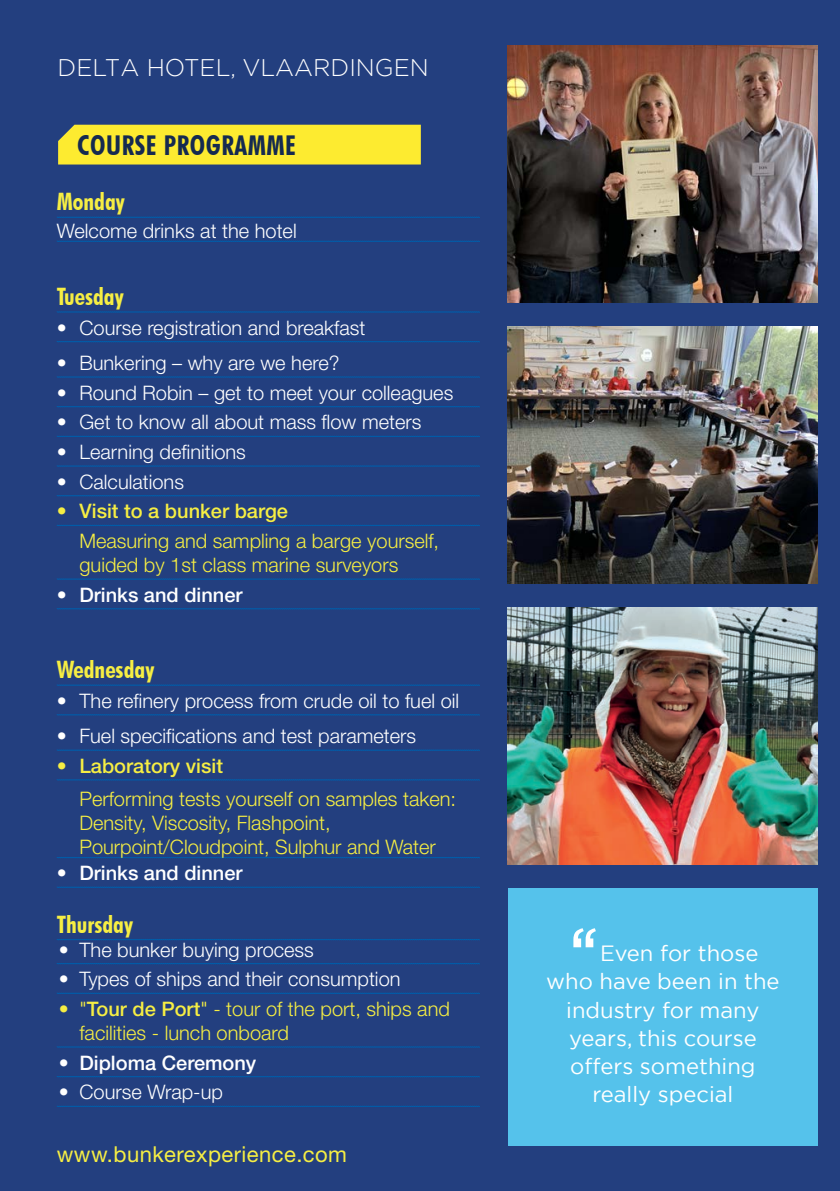
<style>
.page{position:relative;width:840px;height:1191px;background:#fff}
.page>*{position:absolute;margin:0;border:0;box-sizing:border-box;transform-origin:0 0}
.t1{font:84px "Gotham";color:#fff}
.t2{font:700 condensed 27.2px "Futura BT";letter-spacing:.02em;color:#152a50}
.t3{font:700 condensed 24px "Futura BT";color:#f6ee43}
.t4{font:300 24px "Gotham";color:#fff}
.t5{font:22px "Gotham";color:#fff}
.t6{font:22px "Helvetica Neue LT Std";letter-spacing:.02em;color:#f6ee43}
.t7{font:300 20px "Helvetica Neue LT Std";color:#fff}
.t8{font:300 20px/24px "Helvetica Neue LT Std";color:#f6ee43}
.t9{font:500 20px "Helvetica Neue LT Std";color:#fff}
.t10{font:500 20px "Helvetica Neue LT Std";color:#f6ee43}
.s1{font-weight:500}
</style>
<div class="page">
<div style="left:0;top:0;width:839px;height:1191px;background:#233f7f"></div>
<svg style="left:57px;top:217px;width:423px;height:1px"></svg>
<svg style="left:57px;top:241px;width:423px;height:1px"></svg>
<svg style="left:57px;top:311px;width:423px;height:1px"></svg>
<svg style="left:57px;top:341px;width:423px;height:1px"></svg>
<svg style="left:57px;top:376px;width:423px;height:1px"></svg>
<svg style="left:57px;top:406px;width:423px;height:1px"></svg>
<svg style="left:57px;top:436px;width:423px;height:1px"></svg>
<svg style="left:57px;top:465px;width:423px;height:1px"></svg>
<svg style="left:57px;top:495px;width:423px;height:1px"></svg>
<svg style="left:57px;top:525px;width:423px;height:1px"></svg>
<svg style="left:57px;top:578px;width:422px;height:1px"></svg>
<svg style="left:57px;top:608px;width:423px;height:1px"></svg>
<svg style="left:57px;top:684px;width:422px;height:1px"></svg>
<svg style="left:57px;top:714px;width:423px;height:1px"></svg>
<svg style="left:57px;top:749px;width:422px;height:1px"></svg>
<svg style="left:57px;top:779px;width:423px;height:1px"></svg>
<svg style="left:57px;top:857px;width:423px;height:1px"></svg>
<svg style="left:57px;top:886px;width:422px;height:1px"></svg>
<svg style="left:57px;top:939px;width:423px;height:1px"></svg>
<svg style="left:57px;top:963px;width:423px;height:1px"></svg>
<svg style="left:57px;top:993px;width:423px;height:1px"></svg>
<svg style="left:57px;top:1046px;width:423px;height:1px"></svg>
<svg style="left:57px;top:1076px;width:423px;height:1px"></svg>
<svg style="left:57px;top:1106px;width:423px;height:1px"></svg>
<img style="left:507px;top:45px;width:310px;height:257px">
<img style="left:507px;top:326px;width:310px;height:257px">
<img style="left:507px;top:607px;width:310px;height:257px">
<div style="left:507px;top:888px;width:310px;height:257px;background:#55c2eb"></div>
<div style="left:58px;top:125px;width:362px;height:39px;background:#fdeb30"></div>
<p class="t4" style="left:58px;top:52px;width:372px">DELTA HOTEL, VLAARDINGEN</p>
<h2 class="t2" style="left:77px;top:129px;width:220px">COURSE PROGRAMME</h2>
<p class="t3" style="left:57px;top:187px;width:70px">Monday</p>
<p class="t7" style="left:57px;top:219px;width:241px">Welcome drinks at the hotel</p>
<p class="t3" style="left:57px;top:282px;width:68px">Tuesday</p>
<p class="t7" style="left:57px;top:315px;width:310px">• Course registration and breakfast</p>
<p class="t7" style="left:57px;top:350px;width:284px">• Bunkering – why are we here?</p>
<p class="t7" style="left:57px;top:380px;width:398px">• Round Robin – get to meet your colleagues</p>
<p class="t7" style="left:57px;top:410px;width:366px">• Get to know all about mass flow meters</p>
<p class="t7" style="left:57px;top:439px;width:190px">• Learning definitions</p>
<p class="t7" style="left:57px;top:469px;width:129px">• Calculations</p>
<p class="t10" style="left:57px;top:499px;width:233px">• Visit to a bunker barge</p>
<p class="t8" style="left:79px;top:528px;width:361px">Measuring and sampling a barge yourself, guided by 1st class marine surveyors</p>
<p class="t9" style="left:57px;top:582px;width:187px">• Drinks and dinner</p>
<p class="t3" style="left:57px;top:655px;width:99px">Wednesday</p>
<p class="t7" style="left:57px;top:688px;width:404px">• The refinery process from crude oil to fuel oil</p>
<p class="t7" style="left:57px;top:723px;width:361px">• Fuel specifications and test parameters</p>
<p class="t10" style="left:57px;top:753px;width:168px">• Laboratory visit</p>
<p class="t8" style="left:79px;top:787px;width:378px">Performing tests yourself on samples taken:<br>Density, Viscosity, Flashpoint,<br>Pourpoint/Cloudpoint, Sulphur and Water</p>
<p class="t9" style="left:57px;top:861px;width:187px">• Drinks and dinner</p>
<p class="t3" style="left:57px;top:909px;width:78px">Thursday</p>
<p class="t7" style="left:59px;top:937px;width:256px">• The bunker buying process</p>
<p class="t7" style="left:59px;top:967px;width:343px">• Types of ships and their consumption</p>
<p class="t8" style="left:79px;top:996px;width:372px;text-indent:-21px">• "<span class="s1">Tour de Port</span>" - tour of the port, ships and facilities - lunch onboard</p>
<p class="t9" style="left:59px;top:1050px;width:199px">• Diploma Ceremony</p>
<p class="t7" style="left:59px;top:1079px;width:166px">• Course Wrap-up</p>
<p class="t6" style="left:57px;top:1141px;width:292px">www.bunkerexperience.com</p>
<h1 class="t1" style="left:567px;top:904px;width:34px">‘‘</h1>
<p class="t5" style="left:599px;top:939px;width:160px">Even for those</p>
<p class="t5" style="left:546px;top:967px;width:235px">who have been in the</p>
<p class="t5" style="left:566px;top:995px;width:195px">industry for many</p>
<p class="t5" style="left:568px;top:1023px;width:189px">years, this course</p>
<p class="t5" style="left:570px;top:1051px;width:187px">offers something</p>
<p class="t5" style="left:592px;top:1079px;width:142px">really special</p>
</div>
